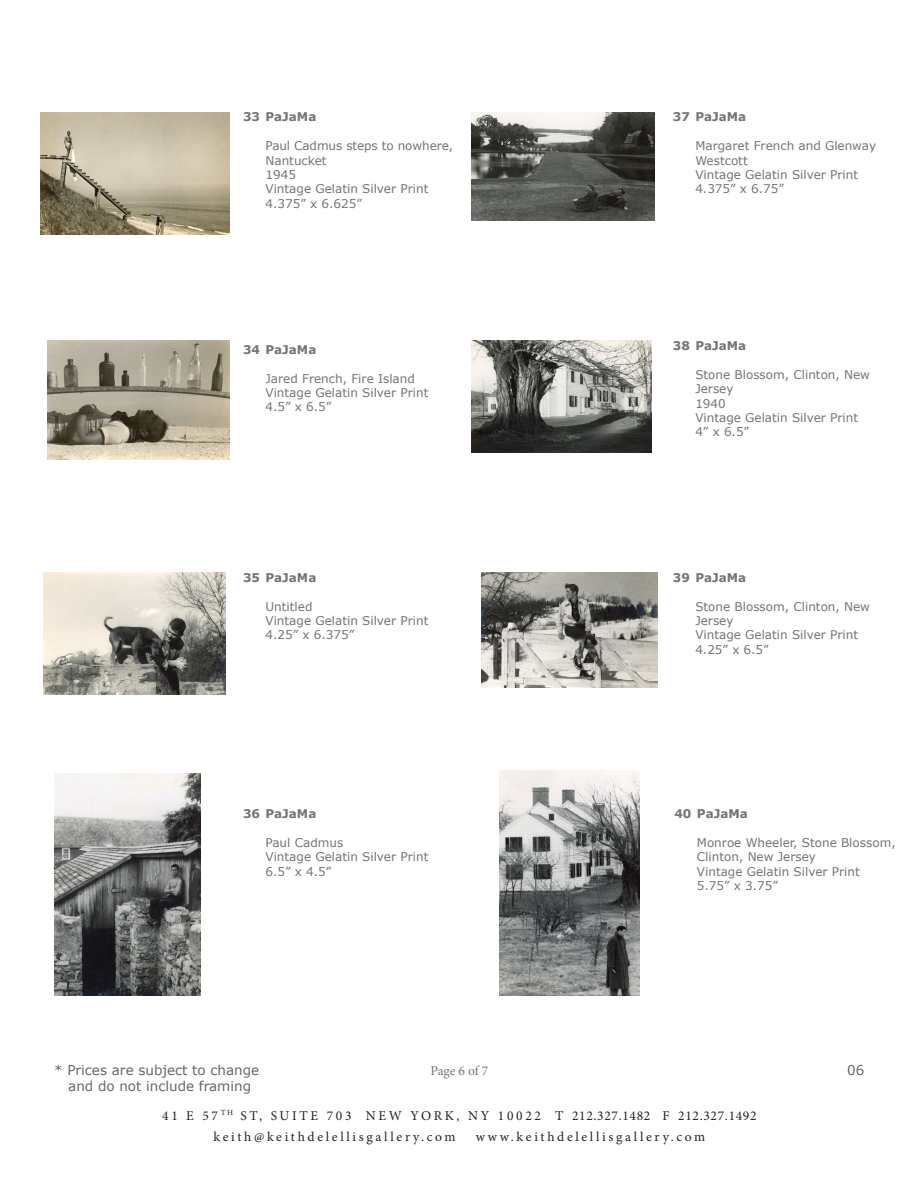
<style>
.page{position:relative;width:918px;height:1188px;background:#fff}
.page>*{position:absolute;margin:0;border:0;box-sizing:border-box;transform-origin:0 0}
.t1{font:13.5px "Minion Pro";letter-spacing:.2em;color:#231f20}
.t2{font:13.5px "Verdana";color:#67676a}
.t3{font:13.5px "Minion Pro";letter-spacing:-.01em;color:#727477}
.t4{font:12px/14.4px "Verdana";color:#727477}
.t5{font:700 12px "Verdana";color:#727477}
</style>
<div class="page">
<img style="left:481px;top:573px;width:177px;height:115px">
<img style="left:471px;top:341px;width:181px;height:111px">
<img style="left:471px;top:112px;width:183px;height:108px">
<img style="left:43px;top:573px;width:183px;height:121px">
<img style="left:40px;top:112px;width:190px;height:123px">
<img style="left:48px;top:341px;width:182px;height:118px">
<img style="left:54px;top:774px;width:147px;height:221px">
<img style="left:499px;top:770px;width:141px;height:225px">
<p class="t5" style="left:243px;top:109px;width:75px">33 PaJaMa</p>
<p class="t4" style="left:266px;top:139px;width:189px">Paul Cadmus steps to nowhere,<br>Nantucket</p>
<p class="t4" style="left:266px;top:168px;width:32px">1945</p>
<p class="t4" style="left:266px;top:182px;width:164px">Vintage Gelatin Silver Print</p>
<p class="t4" style="left:266px;top:197px;width:98px">4.375” x 6.625”</p>
<p class="t5" style="left:243px;top:342px;width:75px">34 PaJaMa</p>
<p class="t4" style="left:266px;top:371px;width:151px">Jared French, Fire Island</p>
<p class="t4" style="left:266px;top:386px;width:164px">Vintage Gelatin Silver Print</p>
<p class="t4" style="left:266px;top:400px;width:67px">4.5” x 6.5”</p>
<p class="t5" style="left:243px;top:570px;width:75px">35 PaJaMa</p>
<p class="t4" style="left:266px;top:599px;width:49px">Untitled</p>
<p class="t4" style="left:266px;top:614px;width:164px">Vintage Gelatin Silver Print</p>
<p class="t4" style="left:266px;top:628px;width:90px">4.25” x 6.375”</p>
<p class="t5" style="left:243px;top:806px;width:75px">36 PaJaMa</p>
<p class="t4" style="left:266px;top:835px;width:79px">Paul Cadmus</p>
<p class="t4" style="left:266px;top:850px;width:164px">Vintage Gelatin Silver Print</p>
<p class="t4" style="left:266px;top:864px;width:67px">6.5” x 4.5”</p>
<p class="t5" style="left:673px;top:109px;width:75px">37 PaJaMa</p>
<p class="t4" style="left:695px;top:139px;width:182px">Margaret French and Glenway</p>
<p class="t4" style="left:695px;top:153px;width:54px">Westcott</p>
<p class="t4" style="left:695px;top:168px;width:164px">Vintage Gelatin Silver Print</p>
<p class="t4" style="left:695px;top:182px;width:90px">4.375” x 6.75”</p>
<p class="t5" style="left:673px;top:338px;width:75px">38 PaJaMa</p>
<p class="t4" style="left:695px;top:367px;width:176px">Stone Blossom, Clinton, New<br>Jersey</p>
<p class="t4" style="left:695px;top:396px;width:32px">1940</p>
<p class="t4" style="left:695px;top:411px;width:164px">Vintage Gelatin Silver Print</p>
<p class="t4" style="left:695px;top:425px;width:55px">4” x 6.5”</p>
<p class="t5" style="left:673px;top:570px;width:75px">39 PaJaMa</p>
<p class="t4" style="left:695px;top:599px;width:176px">Stone Blossom, Clinton, New<br>Jersey</p>
<p class="t4" style="left:695px;top:628px;width:164px">Vintage Gelatin Silver Print</p>
<p class="t4" style="left:695px;top:642px;width:75px">4.25” x 6.5”</p>
<p class="t5" style="left:674px;top:806px;width:75px">40 PaJaMa</p>
<p class="t4" style="left:697px;top:835px;width:200px">Monroe Wheeler, Stone Blossom,<br>Clinton, New Jersey</p>
<p class="t4" style="left:697px;top:864px;width:164px">Vintage Gelatin Silver Print</p>
<p class="t4" style="left:697px;top:879px;width:83px">5.75” x 3.75”</p>
<p class="t2" style="left:54px;top:1062px;width:207px">* Prices are subject to change</p>
<p class="t2" style="left:68px;top:1078px;width:184px">and do not include framing</p>
<p class="t3" style="left:430px;top:1061px;width:59px">Page 6 of 7</p>
<p class="t1" style="left:162px;top:1106px;width:596px">41 E 57 <sup>TH</sup> ST, SUITE 703 NEW YORK, NY 10022 T 212.327.1482 F 212.327.1492</p>
<p class="t1" style="left:213px;top:1127px;width:244px">keith@keithdelellisgallery.com</p>
<p class="t1" style="left:476px;top:1127px;width:231px">www.keithdelellisgallery.com</p>
<p class="t2" style="left:847px;top:1062px;width:19px">06</p>
</div>
